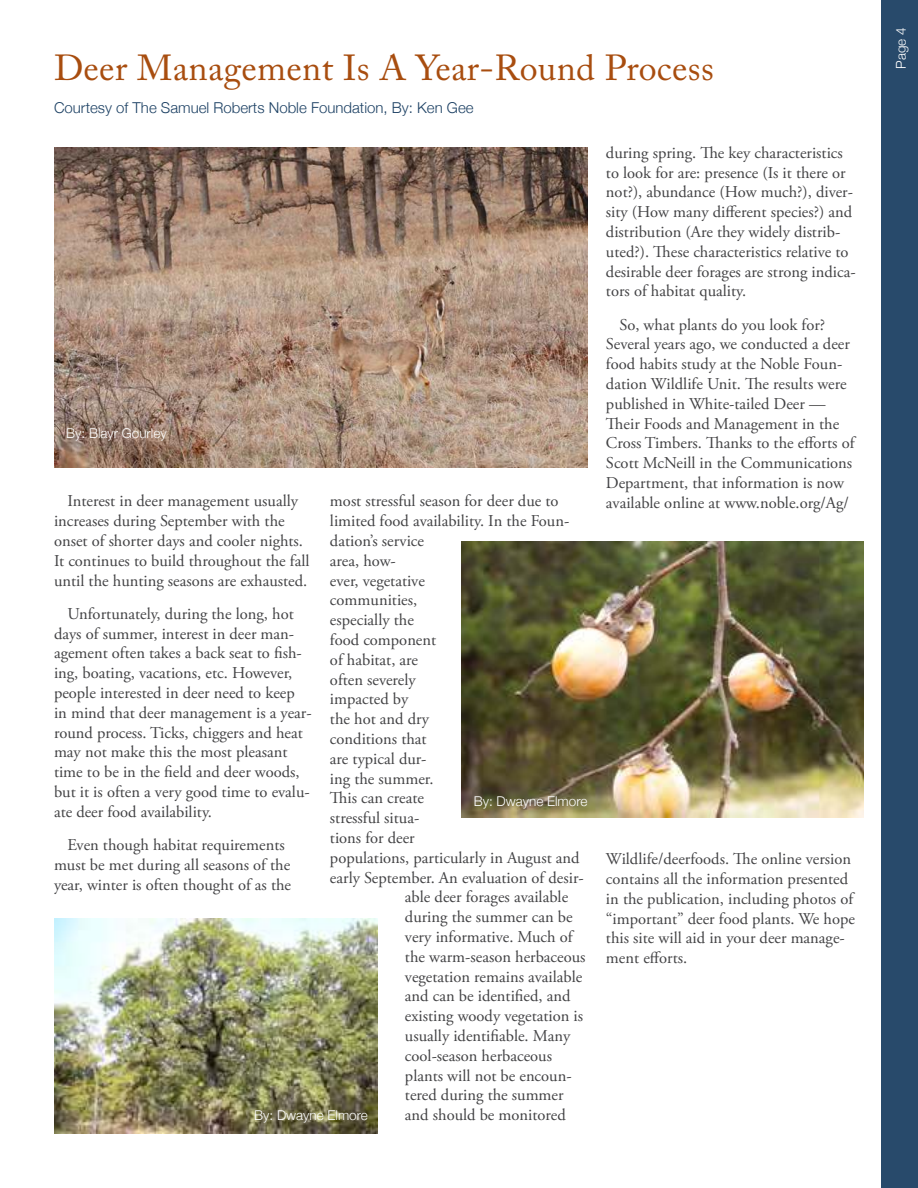
<style>
.page{position:relative;width:918px;height:1188px;background:#fff}
.page>*{position:absolute;margin:0;border:0;box-sizing:border-box;transform-origin:0 0}
.t1{font:36px "Adobe Caslon Pro";letter-spacing:.01em;color:#a84d0f}
.t2{font:16.5px/19.8px "Adobe Garamond Pro";color:#424244}
.t3{font:300 15px "Helvetica Neue";color:#1d4164}
.t4{font:300 13.5px "Helvetica Neue";color:#fff}
</style>
<div class="page">
<div style="left:882px;top:0;width:36px;height:1188px;background:#284a6b"></div>
<img style="left:54px;top:147px;width:534px;height:320px">
<img style="left:462px;top:541px;width:402px;height:277px">
<img style="left:54px;top:918px;width:324px;height:216px">
<h1 class="t1" style="left:54px;top:54px;width:661px">Deer Management Is A Year-Round Process</h1>
<p class="t3" style="left:54px;top:101px;width:421px">Courtesy of The Samuel Roberts Noble Foundation, By: Ken Gee</p>
<p class="t4" style="left:66px;top:427px;width:102px">By: Blayr Gourley</p>
<p class="t2" style="left:330px;top:493px;width:230px">most stressful season for deer due to</p>
<p class="t2" style="left:330px;top:513px;width:241px">limited food availability. In the Foun-</p>
<p class="t2" style="left:330px;top:532px;width:96px">dation’s service</p>
<p class="t2" style="left:330px;top:552px;width:67px">area, how-</p>
<p class="t2" style="left:330px;top:572px;width:96px">ever, vegetative</p>
<p class="t2" style="left:330px;top:592px;width:89px">communities,</p>
<p class="t2" style="left:330px;top:612px;width:85px">especially the</p>
<p class="t2" style="left:330px;top:631px;width:108px">food component</p>
<p class="t2" style="left:330px;top:651px;width:90px">of habitat, are</p>
<p class="t2" style="left:330px;top:671px;width:87px">often severely</p>
<p class="t2" style="left:330px;top:691px;width:80px">impacted by</p>
<p class="t2" style="left:330px;top:711px;width:101px">the hot and dry</p>
<p class="t2" style="left:330px;top:730px;width:98px">conditions that</p>
<p class="t2" style="left:330px;top:750px;width:98px">are typical dur-</p>
<p class="t2" style="left:330px;top:770px;width:105px">ing the summer.</p>
<p class="t2" style="left:330px;top:790px;width:96px">This can create</p>
<p class="t2" style="left:330px;top:810px;width:91px">stressful situa-</p>
<p class="t2" style="left:330px;top:829px;width:86px">tions for deer</p>
<p class="t2" style="left:330px;top:849px;width:251px">populations, particularly in August and</p>
<p class="t2" style="left:330px;top:869px;width:255px">early September. An evaluation of desir-</p>
<p class="t2" style="left:405px;top:889px;width:165px">able deer forages available</p>
<p class="t2" style="left:405px;top:909px;width:169px">during the summer can be</p>
<p class="t2" style="left:405px;top:928px;width:169px">very informative. Much of</p>
<p class="t2" style="left:405px;top:948px;width:182px">the warm-season herbaceous</p>
<p class="t2" style="left:405px;top:968px;width:179px">vegetation remains available</p>
<p class="t2" style="left:405px;top:988px;width:167px">and can be identified, and</p>
<p class="t2" style="left:405px;top:1008px;width:180px">existing woody vegetation is</p>
<p class="t2" style="left:405px;top:1027px;width:167px">usually identifiable. Many</p>
<p class="t2" style="left:405px;top:1047px;width:149px">cool-season herbaceous</p>
<p class="t2" style="left:405px;top:1067px;width:168px">plants will not be encoun-</p>
<p class="t2" style="left:405px;top:1087px;width:160px">tered during the summer</p>
<p class="t2" style="left:405px;top:1107px;width:162px">and should be monitored</p>
<p class="t2" style="left:54px;top:493px;width:257px;text-indent:13px">Interest in deer management usually increases during September with the onset of shorter days and cooler nights.<br>It continues to build throughout the fall until the hunting seasons are exhausted.</p>
<p class="t2" style="left:54px;top:605px;width:259px;text-indent:13px">Unfortunately, during the long, hot days of summer, interest in deer man&shy;agement often takes a back seat to fish&shy;ing, boating, vacations, etc. However, people interested in deer need to keep in mind that deer management is a year&shy;round process. Ticks, chiggers and heat may not make this the most pleasant time to be in the field and deer woods, but it is often a very good time to evalu&shy;ate deer food availability.</p>
<p class="t2" style="left:54px;top:837px;width:239px;text-align:center">Even though habitat requirements must be met during all seasons of the year, winter is often thought of as the</p>
<p class="t4" style="left:474px;top:795px;width:115px">By: Dwayne Elmore</p>
<p class="t4" style="left:254px;top:1109px;width:115px">By: Dwayne Elmore</p>
<p class="t2" style="left:606px;top:144px;width:251px">during spring. The key characteristics to look for are: presence (Is it there or not?), abundance (How much?), diver&shy;sity (How many different species?) and distribution (Are they widely distrib&shy;uted?). These characteristics relative to desirable deer forages are strong indica&shy;tors of habitat quality.</p>
<p class="t2" style="left:606px;top:316px;width:250px;text-indent:13px">So, what plants do you look for?<br>Several years ago, we conducted a deer food habits study at the Noble Foun&shy;dation Wildlife Unit. The results were published in White-tailed Deer — Their Foods and Management in the Cross Timbers. Thanks to the efforts of Scott McNeill in the Communications Department, that information is now available online at www.noble.org/Ag/</p>
<p class="t2" style="left:606px;top:851px;width:251px">Wildlife/deerfoods. The online version contains all the information presented in the publication, including photos of “important” deer food plants. We hope this site will aid in your deer manage&shy;ment efforts.</p>
<p class="t4" style="left:895px;top:69px;width:43px;rotate:-90deg">Page 4</p>
</div>
